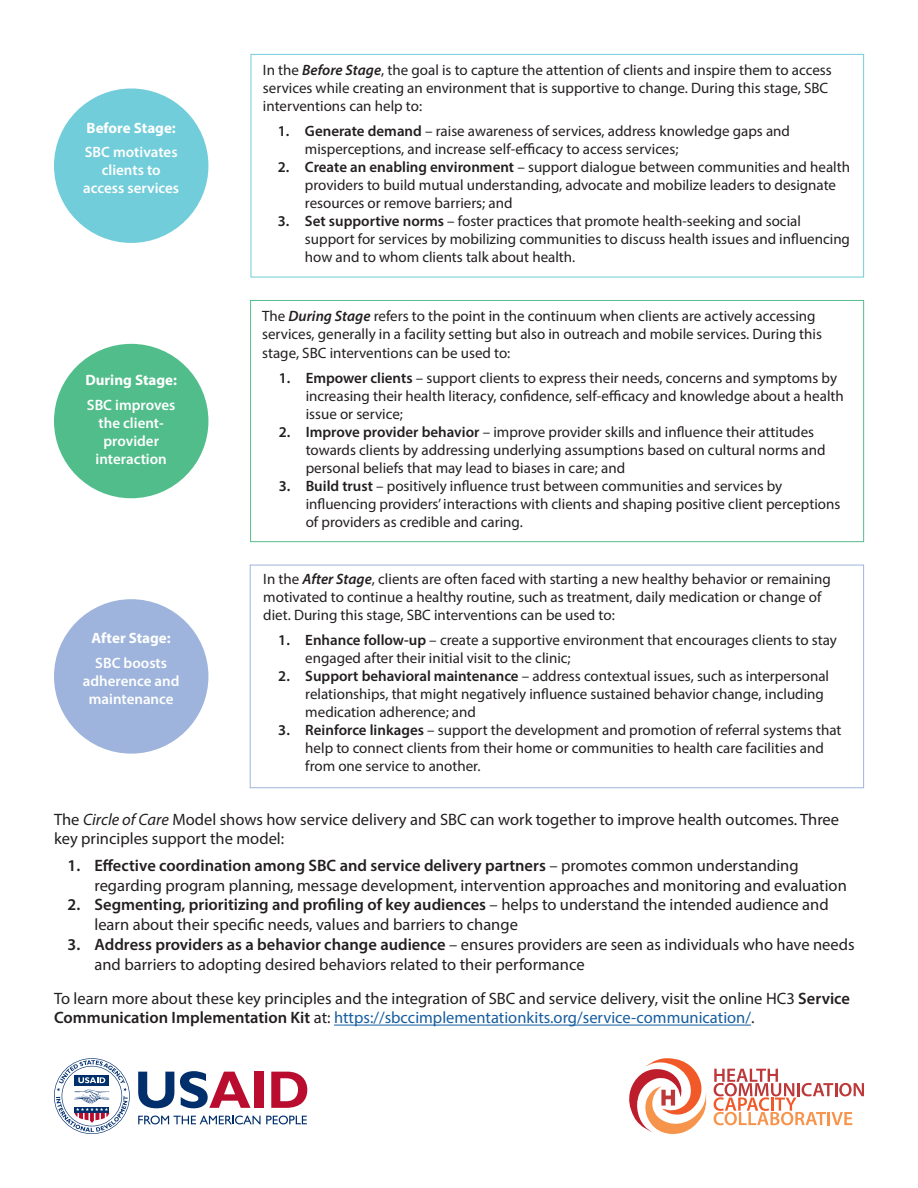
<style>
.page{position:relative;width:918px;height:1188px;background:#fff}
.page>*{position:absolute;margin:0;border:0;box-sizing:border-box;transform-origin:0 0}
.t1{font:16.5px/19.8px "Myriad Pro";color:#231f20}
.t2{font:15px/18px "Myriad Pro";color:#231f20}
.t3{font:600 15px/18px "Myriad Pro";color:#fff;text-align:center}
.t4{font:700 15px "Myriad Pro";color:#fff}
.s1{font-weight:600;font-style:italic}
.s2{font-weight:600}
.s3{font-style:italic}
.s4{color:#175d9e}
</style>
<div class="page">
<div style="left:251px;top:54px;width:613px;height:223px;border:1px solid #71cdda"></div>
<div style="left:250px;top:300px;width:614px;height:242px;border:1px solid #56be8c"></div>
<div style="left:250px;top:565px;width:614px;height:223px;border:1px solid #9eb4dc"></div>
<div style="left:54px;top:88px;width:154px;height:155px;background:#71cdda;border-radius:50%"></div>
<div style="left:54px;top:344px;width:154px;height:154px;background:#50bd8a;border-radius:50%"></div>
<div style="left:54px;top:599px;width:154px;height:155px;background:#9eb4dc;border-radius:50%"></div>
<hr style="left:334px;top:1025px;width:417px;height:1px;background:#175d9e">
<svg style="left:138px;top:1072px;width:36px;height:36px"></svg>
<svg style="left:138px;top:1116px;width:169px;height:8px"></svg>
<svg style="left:180px;top:1071px;width:71px;height:37px"></svg>
<div style="left:255px;top:1072px;width:9px;height:36px;background:#ba0c2f"></div>
<svg style="left:271px;top:1072px;width:36px;height:36px"></svg>
<svg style="left:54px;top:1058px;width:76px;height:76px"></svg>
<svg style="left:714px;top:1069px;width:150px;height:56px"></svg>
<svg style="left:629px;top:1058px;width:78px;height:76px"></svg>
<p class="t4" style="left:87px;top:118px;width:91px">Before Stage:</p>
<p class="t3" style="left:83px;top:143px;width:97px">SBC motivates clients to access services</p>
<p class="t4" style="left:85px;top:370px;width:93px">During Stage:</p>
<p class="t3" style="left:87px;top:396px;width:90px">SBC improves the client&shy;provider interaction</p>
<p class="t4" style="left:92px;top:629px;width:81px">After Stage:</p>
<p class="t3" style="left:83px;top:654px;width:98px">SBC boosts adherence and maintenance</p>
<p class="t2" style="left:263px;top:61px;width:570px">In the <span class="s1">Before Stage</span>, the goal is to capture the attention of clients and inspire them to access services while creating an environment that is supportive to change. During this stage, SBC interventions can help to:</p>
<p class="t2" style="left:305px;top:122px;width:487px;text-indent:-27px"><span class="s2">1. Generate demand</span> – raise awareness of services, address knowledge gaps and misperceptions, and increase self-efficacy to access services;</p>
<p class="t2" style="left:305px;top:158px;width:547px;text-indent:-27px"><span class="s2">2. Create an enabling environment</span> – support dialogue between communities and health providers to build mutual understanding, advocate and mobilize leaders to designate resources or remove barriers; and</p>
<p class="t2" style="left:305px;top:212px;width:547px;text-indent:-27px"><span class="s2">3. Set supportive norms</span> – foster practices that promote health-seeking and social support for services by mobilizing communities to discuss health issues and influencing how and to whom clients talk about health.</p>
<p class="t2" style="left:262px;top:306px;width:561px">The <span class="s1">During Stage</span> refers to the point in the continuum when clients are actively accessing services, generally in a facility setting but also in outreach and mobile services. During this</p>
<p class="t2" style="left:262px;top:344px;width:250px">stage, SBC interventions can be used to:</p>
<p class="t2" style="left:306px;top:369px;width:540px;text-indent:-27px"><span class="s2">1. Empower clients</span> – support clients to express their needs, concerns and symptoms by increasing their health literacy, confidence, self-efficacy and knowledge about a health issue or service;</p>
<p class="t2" style="left:306px;top:423px;width:521px;text-indent:-27px"><span class="s2">2. Improve provider behavior</span> – improve provider skills and influence their attitudes towards clients by addressing underlying assumptions based on cultural norms and personal beliefs that may lead to biases in care; and</p>
<p class="t2" style="left:306px;top:477px;width:536px;text-indent:-27px"><span class="s2">3. Build trust</span> – positively influence trust between communities and services by influencing providers’ interactions with clients and shaping positive client perceptions of providers as credible and caring.</p>
<p class="t2" style="left:263px;top:570px;width:569px">In the <span class="s1">After Stage</span>, clients are often faced with starting a new healthy behavior or remaining motivated to continue a healthy routine, such as treatment, daily medication or change of diet. During this stage, SBC interventions can be used to:</p>
<p class="t2" style="left:305px;top:631px;width:533px;text-indent:-27px"><span class="s2">1. Enhance follow-up</span> – create a supportive environment that encourages clients to stay engaged after their initial visit to the clinic;</p>
<p class="t2" style="left:305px;top:667px;width:525px;text-indent:-27px"><span class="s2">2. Support behavioral maintenance</span> – address contextual issues, such as interpersonal relationships, that might negatively influence sustained behavior change, including medication adherence; and</p>
<p class="t2" style="left:305px;top:721px;width:538px;text-indent:-27px"><span class="s2">3. Reinforce linkages</span> – support the development and promotion of referral systems that help to connect clients from their home or communities to health care facilities and from one service to another.</p>
<p class="t1" style="left:54px;top:809px;width:787px">The <span class="s3">Circle of Care</span> Model shows how service delivery and SBC can work together to improve health outcomes. Three key principles support the model:</p>
<p class="t1" style="left:94px;top:855px;width:754px;text-indent:-27px"><span class="s2">1. Effective coordination among SBC and service delivery partners</span> – promotes common understanding regarding program planning, message development, intervention approaches and monitoring and evaluation</p>
<p class="t1" style="left:94px;top:895px;width:736px;text-indent:-27px"><span class="s2">2. Segmenting, prioritizing and profiling of key audiences</span> – helps to understand the intended audience and learn about their specific needs, values and barriers to change</p>
<p class="t1" style="left:94px;top:934px;width:762px;text-indent:-27px"><span class="s2">3. Address providers as a behavior change audience</span> – ensures providers are seen as individuals who have needs and barriers to adopting desired behaviors related to their performance</p>
<p class="t1" style="left:54px;top:988px;width:798px">To learn more about these key principles and the integration of SBC and service delivery, visit the online HC3 <span class="s2">Service<br>Communication Implementation Kit</span> at: <span class="s4">https://sbccimplementationkits.org/service-communication/</span>.</p>
</div>
